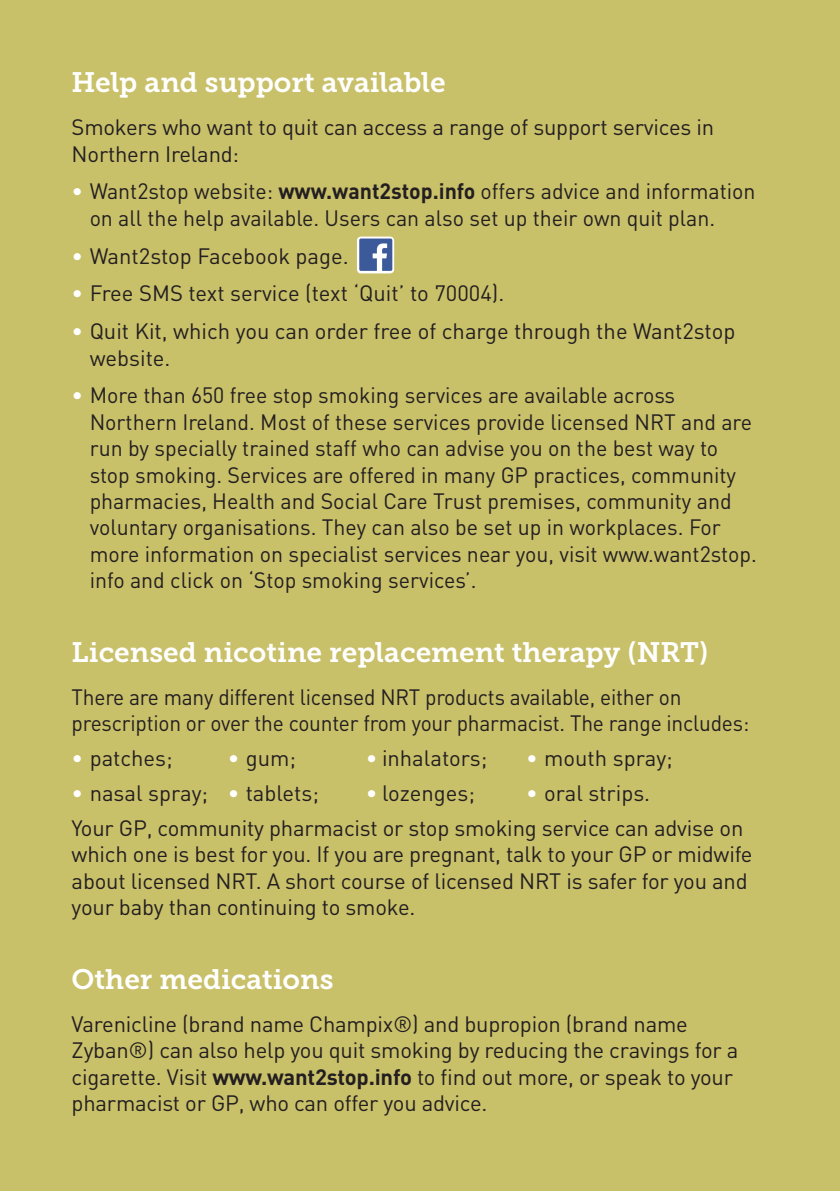
<style>
.page{position:relative;width:840px;height:1191px;background:#fff}
.page>*{position:absolute;margin:0;border:0;box-sizing:border-box;transform-origin:0 0}
.t1{font:28px "Museo Slab 700";color:#fff}
.t2{font:22px/26.4px "DIN";letter-spacing:-.01em;color:#231f20}
.t3{font:22px/26.4px "DIN";letter-spacing:-.01em;color:#231f20;scale:.95 1}
.s1{color:#fff}
.s2{font-weight:700}
</style>
<div class="page">
<div style="left:0;top:0;width:839px;height:1191px;background:#c9c06a"></div>
<img style="left:357px;top:236px;width:37px;height:37px">
<p class="t1" style="left:72px;top:66px;width:375px">Help and support available</p>
<p class="t2" style="left:72px;top:114px;width:643px">Smokers who want to quit can access a range of support services in<br>Northern Ireland:</p>
<p class="t2" style="left:90px;top:178px;width:667px;text-indent:-18px"><span class="s1">•</span> Want2stop website: <span class="s2">www.want2stop.info</span> offers advice and information on all the help available. Users can also set up their own quit plan.</p>
<p class="t2" style="left:72px;top:242px;width:278px"><span class="s1">•</span> Want2stop Facebook page.</p>
<p class="t2" style="left:72px;top:280px;width:434px"><span class="s1">•</span> Free SMS text service (text ‘Quit’ to 70004).</p>
<p class="t2" style="left:90px;top:317px;width:646px;text-indent:-18px"><span class="s1">•</span> Quit Kit, which you can order free of charge through the Want2stop website.</p>
<p class="t2" style="left:90px;top:382px;width:668px;text-indent:-18px"><span class="s1">•</span> More than 650 free stop smoking services are available across Northern Ireland. Most of these services provide licensed NRT and are run by specially trained staff who can advise you on the best way to stop smoking. Services are offered in many GP practices, community pharmacies, Health and Social Care Trust premises, community and voluntary organisations. They can also be set up in workplaces. For more information on specialist services near you, visit www.want2stop. info and click on ‘Stop smoking services’.</p>
<p class="t1" style="left:72px;top:636px;width:638px">Licensed nicotine replacement therapy (NRT)</p>
<p class="t3" style="left:72px;top:683px;width:714px">There are many different licensed NRT products available, either on prescription or over the counter from your pharmacist. The range includes:</p>
<p class="t2" style="left:72px;top:744px;width:102px"><span class="s1">•</span> patches;</p>
<p class="t2" style="left:228px;top:744px;width:70px"><span class="s1">•</span> gum;</p>
<p class="t2" style="left:366px;top:744px;width:123px"><span class="s1">•</span> inhalators;</p>
<p class="t2" style="left:526px;top:744px;width:148px"><span class="s1">•</span> mouth spray;</p>
<p class="t2" style="left:72px;top:779px;width:249px"><span class="s1">•</span> nasal spray; <span class="s1">•</span> tablets;</p>
<p class="t2" style="left:366px;top:779px;width:110px"><span class="s1">•</span> lozenges;</p>
<p class="t2" style="left:526px;top:779px;width:125px"><span class="s1">•</span> oral strips.</p>
<p class="t2" style="left:72px;top:814px;width:682px">Your GP, community pharmacist or stop smoking service can advise on which one is best for you. If you are pregnant, talk to your GP or midwife about licensed NRT. A short course of licensed NRT is safer for you and your baby than continuing to smoke.</p>
<p class="t1" style="left:72px;top:963px;width:263px">Other medications</p>
<p class="t2" style="left:72px;top:1010px;width:668px">Varenicline (brand name Champix®) and bupropion (brand name Zyban®) can also help you quit smoking by reducing the cravings for a cigarette. Visit <span class="s2">www.want2stop.info</span> to find out more, or speak to your pharmacist or GP, who can offer you advice.</p>
</div>
